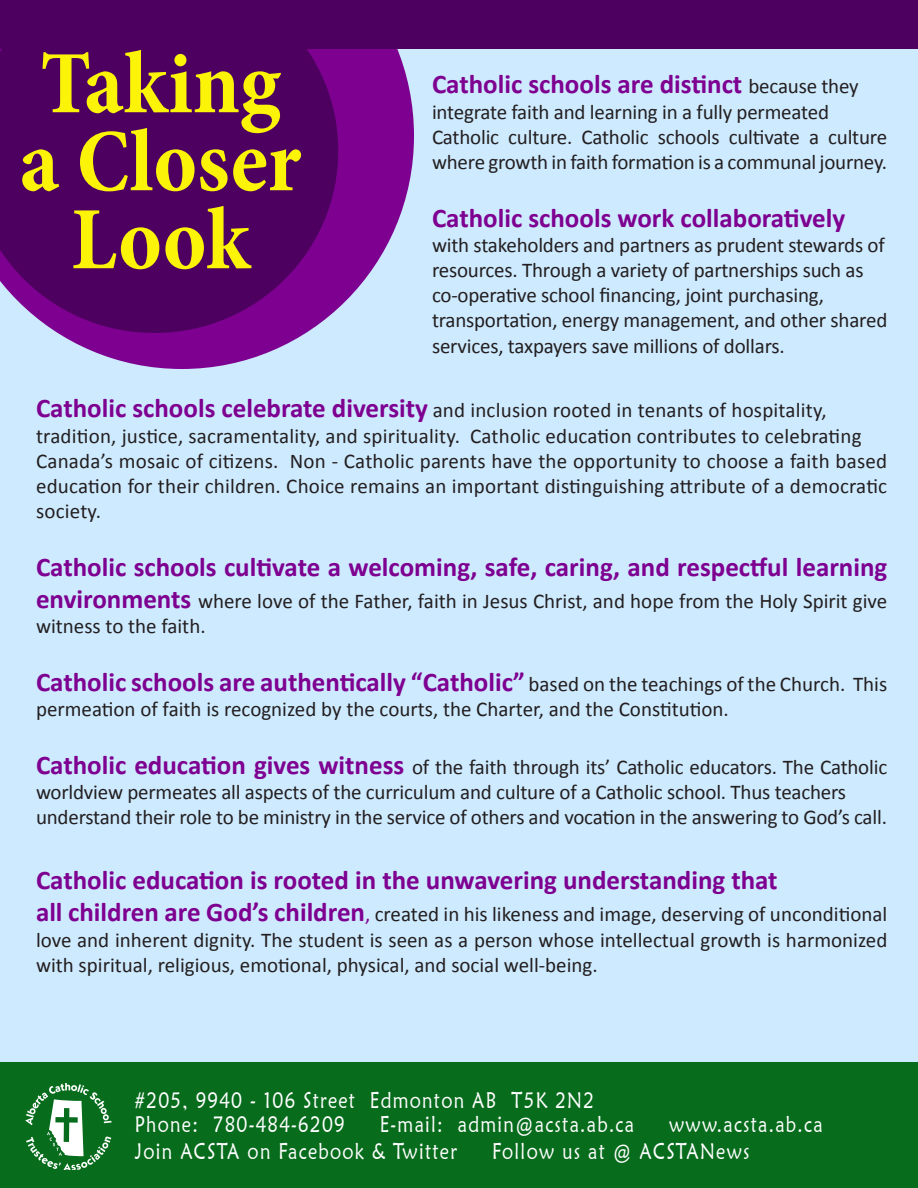
<style>
.page{position:relative;width:918px;height:1188px;background:#fff}
.page>*{position:absolute;margin:0;border:0;box-sizing:border-box;transform-origin:0 0}
.t1{font:700 condensed 90px "Minion Pro";color:#fbf408}
.t2{font:700 27px "Calibri";color:#7e0090}
.t3{font:22.5px "Maiandra GD";letter-spacing:.07em;color:#fff;scale:.82 1}
.t4{font:21px/25.2px "Calibri";letter-spacing:-.01em;color:#231f20}
.t5{font:21px "Calibri";letter-spacing:.01em;color:#231f20}
.s1{font-weight:400;font-size:21px;color:#231f20}
.s2{font-weight:700;font-size:27px;color:#7e0090}
.s3{color:#7e0090}
</style>
<div class="page">
<div style="left:0;top:41px;width:918px;height:1102px;background:#ceeaff"></div>
<svg style="left:58px;top:49px;width:356px;height:320px;fill:#7e0090"></svg>
<svg style="left:0;top:49px;width:338px;height:284px;background:#540467"></svg>
<div style="left:0;top:0;width:918px;height:49px;background:#4d005f"></div>
<div style="left:0;top:1063px;width:918px;height:125px;background:#076c1c"></div>
<svg style="left:25px;top:1084px;width:87px;height:86px"></svg>
<p class="t1" style="left:40px;top:22px;width:242px">Taking</p>
<p class="t1" style="left:20px;top:100px;width:284px">a Closer</p>
<p class="t1" style="left:71px;top:178px;width:180px">Look</p>
<p class="t2" style="left:432px;top:67px;width:428px">Catholic schools are distinct <span class="s1">because they</span></p>
<p class="t4" style="left:432px;top:99px;width:399px">integrate faith and learning in a fully permeated</p>
<p class="t4" style="left:432px;top:124px;width:457px">Catholic culture. Catholic schools cultivate a culture where growth in faith formation is a communal journey.</p>
<p class="t2" style="left:432px;top:200px;width:415px">Catholic schools work collaboratively</p>
<p class="t4" style="left:432px;top:232px;width:454px">with stakeholders and partners as prudent stewards of</p>
<p class="t4" style="left:432px;top:258px;width:433px">resources. Through a variety of partnerships such as</p>
<p class="t4" style="left:432px;top:283px;width:394px">co-operative school financing, joint purchasing,</p>
<p class="t4" style="left:432px;top:308px;width:457px">transportation, energy management, and other shared services, taxpayers save millions of dollars.</p>
<p class="t5" style="left:36px;top:397px;width:792px"><span class="s2">Catholic schools celebrate diversity</span> and inclusion rooted in tenants of hospitality,</p>
<p class="t5" style="left:36px;top:422px;width:827px">tradition, justice, sacramentality, and spirituality. Catholic education contributes to celebrating</p>
<p class="t4" style="left:36px;top:448px;width:853px;text-align:justify">Canada’s mosaic of citizens. Non - Catholic parents have the opportunity to choose a faith based education for their children. Choice remains an important distinguishing attribute of a democratic society.</p>
<p class="t2" style="left:36px;top:550px;width:853px">Catholic schools cultivate a welcoming, safe, caring, and respectful learning</p>
<p class="t4" style="left:36px;top:589px;width:853px"><span class="s2">environments</span> where love of the Father, faith in Jesus Christ, and hope from the Holy Spirit give witness to the faith.</p>
<p class="t2" style="left:36px;top:665px;width:853px">Catholic schools are authentically “Catholic” <span class="s1">based on the teachings of the Church. This</span></p>
<p class="t4" style="left:36px;top:697px;width:694px">permeation of faith is recognized by the courts, the Charter, and the Constitution.</p>
<p class="t4" style="left:36px;top:754px;width:853px"><span class="s2">Catholic education gives witness</span> of the faith through its’ Catholic educators. The Catholic worldview permeates all aspects of the curriculum and culture of a Catholic school. Thus teachers</p>
<p class="t4" style="left:36px;top:805px;width:853px">understand their role to be ministry in the service of others and vocation in the answering to God’s call.</p>
<p class="t2" style="left:36px;top:863px;width:743px">Catholic education is rooted in the unwavering understanding that</p>
<p class="t4" style="left:36px;top:902px;width:853px;text-align:justify"><span class="s2">all children are God’s children</span><span class="s3">,</span> created in his likeness and image, deserving of unconditional love and inherent dignity. The student is seen as a person whose intellectual growth is harmonized with spiritual, religious, emotional, physical, and social well-being.</p>
<p class="t3" style="left:135px;top:1086px;width:561px">#205, 9940 - 106 Street Edmonton AB T5K 2N2</p>
<p class="t3" style="left:135px;top:1110px;width:257px">Phone: 780-484-6209</p>
<p class="t3" style="left:380px;top:1110px;width:312px">E-mail: admin@acsta.ab.ca</p>
<p class="t3" style="left:669px;top:1110px;width:189px">www.acsta.ab.ca</p>
<p class="t3" style="left:135px;top:1137px;width:394px">Join ACSTA on Facebook &amp; Twitter</p>
<p class="t3" style="left:492px;top:1137px;width:316px">Follow us at @ ACSTANews</p>
</div>
